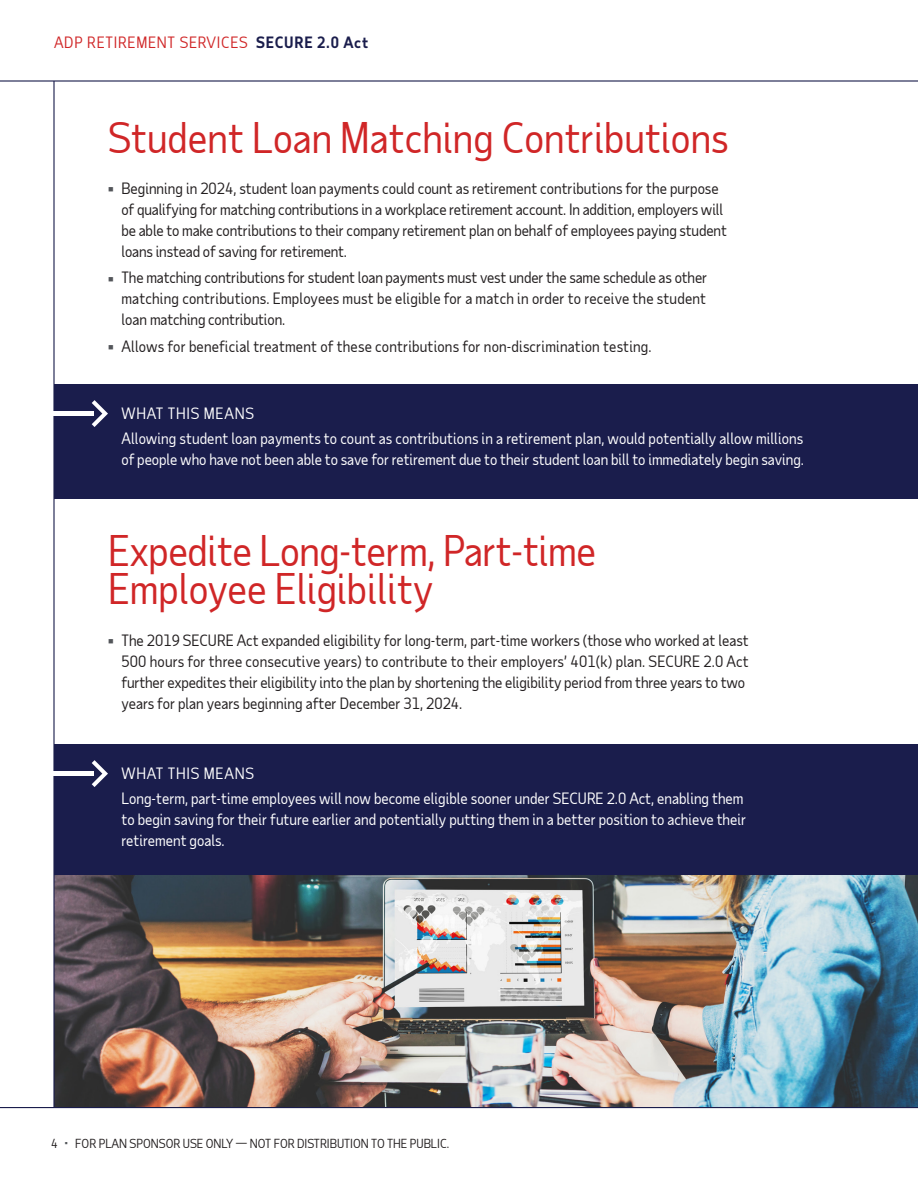
<style>
.page{position:relative;width:918px;height:1188px;background:#fff}
.page>*{position:absolute;margin:0;border:0;box-sizing:border-box;transform-origin:0 0}
._2019_-_Headlines{font:40.5px/37.5px "Taub Sans";color:#d02627}
.t1{font:15px/21px "Taub Sans";letter-spacing:-.01em;color:#231f20}
._2019_-_Body_Copy{font:15px/21px "Taub Sans";color:#fff}
.t2{font:15px "Taub Sans";letter-spacing:.01em;color:#231f20}
._2019_-_ADP_SPS_Eyebrow_Front_COVER{font:15px "Taub Sans";letter-spacing:.05em;color:#d02627}
._2019_-_Headlines-2{font:15px "Taub Sans";letter-spacing:.05em;color:#fff}
._2019_-_Source___Footer{font:12px "Taub Sans";color:#231f20}
.s1{font-weight:700;color:#1a1d4c}
</style>
<div class="page">
<hr style="left:0;top:80px;width:918px;height:2px;background:#1a1d4c">
<img style="left:55px;top:874px;width:863px;height:233px">
<div style="left:54px;top:384px;width:864px;height:115px;background:#1a1d4c"></div>
<div style="left:54px;top:744px;width:864px;height:130px;background:#1a1d4c"></div>
<hr style="left:0;top:1107px;width:918px;height:1px;background:#1a1d4c">
<hr style="left:53px;top:81px;width:2px;height:1026px;background:#1a1d4c">
<svg style="left:92px;top:760px;width:16px;height:27px"></svg>
<hr style="left:0;top:772px;width:93px;height:4px;background:#fff">
<svg style="left:92px;top:400px;width:16px;height:27px"></svg>
<hr style="left:0;top:412px;width:93px;height:4px;background:#fff">
<p class="_2019_-_ADP_SPS_Eyebrow_Front_COVER" style="left:54px;top:33px;width:316px">ADP RETIREMENT SERVICES <span class="s1">SECURE 2.0 Act</span></p>
<p class="_2019_-_Headlines" style="left:108px;top:118px;width:622px">Student Loan Matching Contributions</p>
<p class="t1" style="left:122px;top:177px;width:607px">Beginning in 2024, student loan payments could count as retirement contributions for the purpose of qualifying for matching contributions in a workplace retirement account. In addition, employers will be able to make contributions to their company retirement plan on behalf of employees paying student loans instead of saving for retirement.</p>
<p class="t1" style="left:122px;top:267px;width:587px;text-align:justify">The matching contributions for student loan payments must vest under the same schedule as other matching contributions. Employees must be eligible for a match in order to receive the student loan matching contribution.</p>
<p class="t2" style="left:122px;top:336px;width:532px">Allows for beneficial treatment of these contributions for non-discrimination testing.</p>
<p class="_2019_-_Headlines-2" style="left:122px;top:404px;width:134px">WHAT THIS MEANS</p>
<p class="_2019_-_Body_Copy" style="left:122px;top:428px;width:684px">Allowing student loan payments to count as contributions in a retirement plan, would potentially allow millions of people who have not been able to save for retirement due to their student loan bill to immediately begin saving.</p>
<p class="_2019_-_Headlines" style="left:108px;top:531px;width:490px">Expedite Long-term, Part-time<br>Employee Eligibility</p>
<p class="t1" style="left:122px;top:629px;width:629px">The 2019 SECURE Act expanded eligibility for long-term, part-time workers (those who worked at least 500 hours for three consecutive years) to contribute to their employers’ 401(k) plan. SECURE 2.0 Act further expedites their eligibility into the plan by shortening the eligibility period from three years to two years for plan years beginning after December 31, 2024.</p>
<p class="_2019_-_Headlines-2" style="left:122px;top:764px;width:134px">WHAT THIS MEANS</p>
<p class="_2019_-_Body_Copy" style="left:122px;top:788px;width:626px">Long-term, part-time employees will now become eligible sooner under SECURE 2.0 Act, enabling them to begin saving for their future earlier and potentially putting them in a better position to achieve their retirement goals.</p>
<p class="_2019_-_Source___Footer" style="left:51px;top:1135px;width:399px">4 <sup>■</sup> FOR PLAN SPONSOR USE ONLY — NOT FOR DISTRIBUTION TO THE PUBLIC.</p>
</div>
